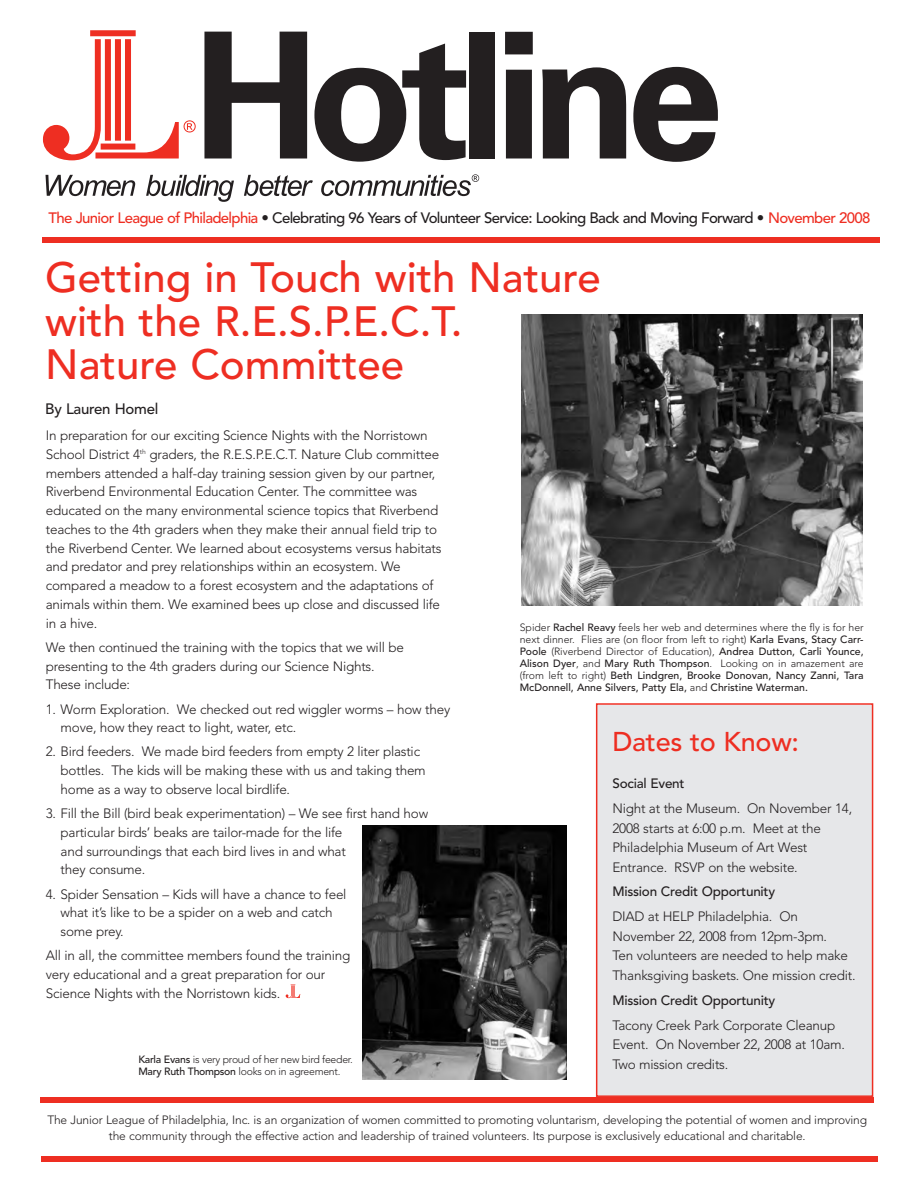
<style>
.page{position:relative;width:918px;height:1188px;background:#fff}
.page>*{position:absolute;margin:0;border:0;box-sizing:border-box;transform-origin:0 0}
.t1{font:500 42px/43.5px "Avenir";color:#ee2e22}
.t2{font:500 27px "Avenir";letter-spacing:-.01em;color:#ee2e22}
.t3{font:500 15px "Avenir";letter-spacing:-.045em;color:#231f20}
.t4{font:500 15px "Avenir";letter-spacing:-.015em;color:#231f20}
.t5{font:300 13.5px/18.8px "Avenir";letter-spacing:-.015em;color:#231f20}
.t6{font:500 13.5px "Avenir";letter-spacing:-.015em;color:#231f20}
.t7{font:300 12px/16.5px "Avenir";letter-spacing:-.01em;color:#231f20;text-align:center}
.t8{font:500 10.5px/12px "Avenir";color:#231f20;text-align:justify}
.t9{font:300 10.5px/12px "Avenir";letter-spacing:-.025em;color:#231f20}
.s1{color:#ee2e22}
.s2{font-weight:300}
.s3{font-weight:500}
</style>
<div class="page">
<div style="left:597px;top:705px;width:275px;height:390px;background:#e6e7e9"></div>
<div style="left:596px;top:703px;width:277px;height:394px;border:2px solid #ee2e22"></div>
<svg style="left:286px;top:985px;width:14px;height:13px"></svg>
<svg style="left:204px;top:32px;width:103px;height:127px"></svg>
<svg style="left:314px;top:44px;width:152px;height:118px"></svg>
<div style="left:469px;top:32px;width:26px;height:127px;background:#231f20"></div>
<svg style="left:505px;top:32px;width:28px;height:127px"></svg>
<svg style="left:542px;top:67px;width:84px;height:92px"></svg>
<svg style="left:633px;top:67px;width:85px;height:95px"></svg>
<div style="left:90px;top:30px;width:46px;height:6px;background:#ee2e22"></div>
<svg style="left:43px;top:39px;width:153px;height:121px"></svg>
<svg style="left:46px;top:175px;width:89px;height:21px"></svg>
<svg style="left:146px;top:175px;width:88px;height:27px"></svg>
<svg style="left:244px;top:175px;width:69px;height:21px"></svg>
<svg style="left:321px;top:174px;width:158px;height:22px"></svg>
<div style="left:42px;top:237px;width:837px;height:5px;background:#ee2e22"></div>
<div style="left:40px;top:1097px;width:834px;height:5px;background:#ee2e22"></div>
<div style="left:41px;top:1156px;width:837px;height:5px;background:#ee2e22"></div>
<img style="left:363px;top:825px;width:204px;height:255px">
<img style="left:522px;top:314px;width:340px;height:292px">
<p class="t3" style="left:49px;top:212px;width:823px"><span class="s1">The Junior League of Philadelphia</span> <span class="s2">•</span> Celebrating 96 Years of Volunteer Service: Looking Back and Moving Forward • <span class="s1">November 2008</span></p>
<h1 class="t1" style="left:45px;top:260px;width:557px">Getting in Touch with Nature with the R.E.S.P.E.C.T.<br>Nature Committee</h1>
<p class="t4" style="left:45px;top:403px;width:115px">By Lauren Homel</p>
<p class="t5" style="left:46px;top:427px;width:397px">In preparation for our exciting Science Nights with the Norristown School District 4<sup>th</sup> graders, the R.E.S.P.E.C.T. Nature Club committee members attended a half-day training session given by our partner, Riverbend Environmental Education Center. The committee was educated on the many environmental science topics that Riverbend teaches to the 4th graders when they make their annual field trip to the Riverbend Center. We learned about ecosystems versus habitats and predator and prey relationships within an ecosystem. We compared a meadow to a forest ecosystem and the adaptations of animals within them. We examined bees up close and discussed life in a hive.</p>
<p class="t5" style="left:46px;top:639px;width:360px">We then continued the training with the topics that we will be presenting to the 4th graders during our Science Nights.<br>These include:</p>
<p class="t5" style="left:61px;top:701px;width:391px;text-indent:-15px">1. Worm Exploration. We checked out red wiggler worms – how they move, how they react to light, water, etc.</p>
<p class="t5" style="left:61px;top:744px;width:367px;text-indent:-15px">2. Bird feeders. We made bird feeders from empty 2 liter plastic bottles. The kids will be making these with us and taking them home as a way to observe local birdlife.</p>
<p class="t5" style="left:61px;top:805px;width:369px;text-indent:-15px">3. Fill the Bill (bird beak experimentation) – We see first hand how particular birds’ beaks are tailor-made for the life<br>and surroundings that each bird lives in and what<br>they consume.</p>
<p class="t5" style="left:61px;top:886px;width:287px;text-indent:-15px">4. Spider Sensation – Kids will have a chance to feel what it’s like to be a spider on a web and catch some prey.</p>
<p class="t5" style="left:46px;top:947px;width:306px">All in all, the committee members found the training very educational and a great preparation for our<br>Science Nights with the Norristown kids.</p>
<p class="t9" style="left:138px;top:1055px;width:216px"><span class="s3">Karla Evans</span> is very proud of her new bird feeder.<br><span class="s3">Mary Ruth Thompson</span> looks on in agreement.</p>
<p class="t8" style="left:520px;top:622px;width:345px"><span class="s2">Spider</span> Rachel Reavy <span class="s2">feels her web and determines where the fly is for her next dinner. Flies are (on floor from left to right)</span> Karla Evans, Stacy Carr-Poole <span class="s2">(Riverbend Director of Education),</span> Andrea Dutton, Carli Younce, Alison Dyer<span class="s2">, and</span> Mary Ruth Thompson<span class="s2">. Looking on in amazement are (from left to right)</span> Beth Lindgren, Brooke Donovan, Nancy Zanni, Tara McDonnell, Anne Silvers, Patty Ela, <span class="s2">and</span> Christine Waterman.</p>
<h2 class="t2" style="left:612px;top:730px;width:188px">Dates to Know:</h2>
<p class="t6" style="left:612px;top:778px;width:74px">Social Event</p>
<p class="t5" style="left:612px;top:800px;width:241px;line-height:19.5px">Night at the Museum. On November 14, 2008 starts at 6:00 p.m. Meet at the Philadelphia Museum of Art West Entrance. RSVP on the website.</p>
<p class="t6" style="left:612px;top:886px;width:164px">Mission Credit Opportunity</p>
<p class="t5" style="left:612px;top:908px;width:245px;line-height:19.5px">DIAD at HELP Philadelphia. On November 22, 2008 from 12pm-3pm.<br>Ten volunteers are needed to help make Thanksgiving baskets. One mission credit.</p>
<p class="t6" style="left:612px;top:995px;width:164px">Mission Credit Opportunity</p>
<p class="t5" style="left:612px;top:1016px;width:234px;line-height:19.5px">Tacony Creek Park Corporate Cleanup<br>Event. On November 22, 2008 at 10am.<br>Two mission credits.</p>
<p class="t7" style="left:47px;top:1112px;width:821px">The Junior League of Philadelphia, Inc. is an organization of women committed to promoting voluntarism, developing the potential of women and improving the community through the effective action and leadership of trained volunteers. Its purpose is exclusively educational and charitable.</p>
</div>
